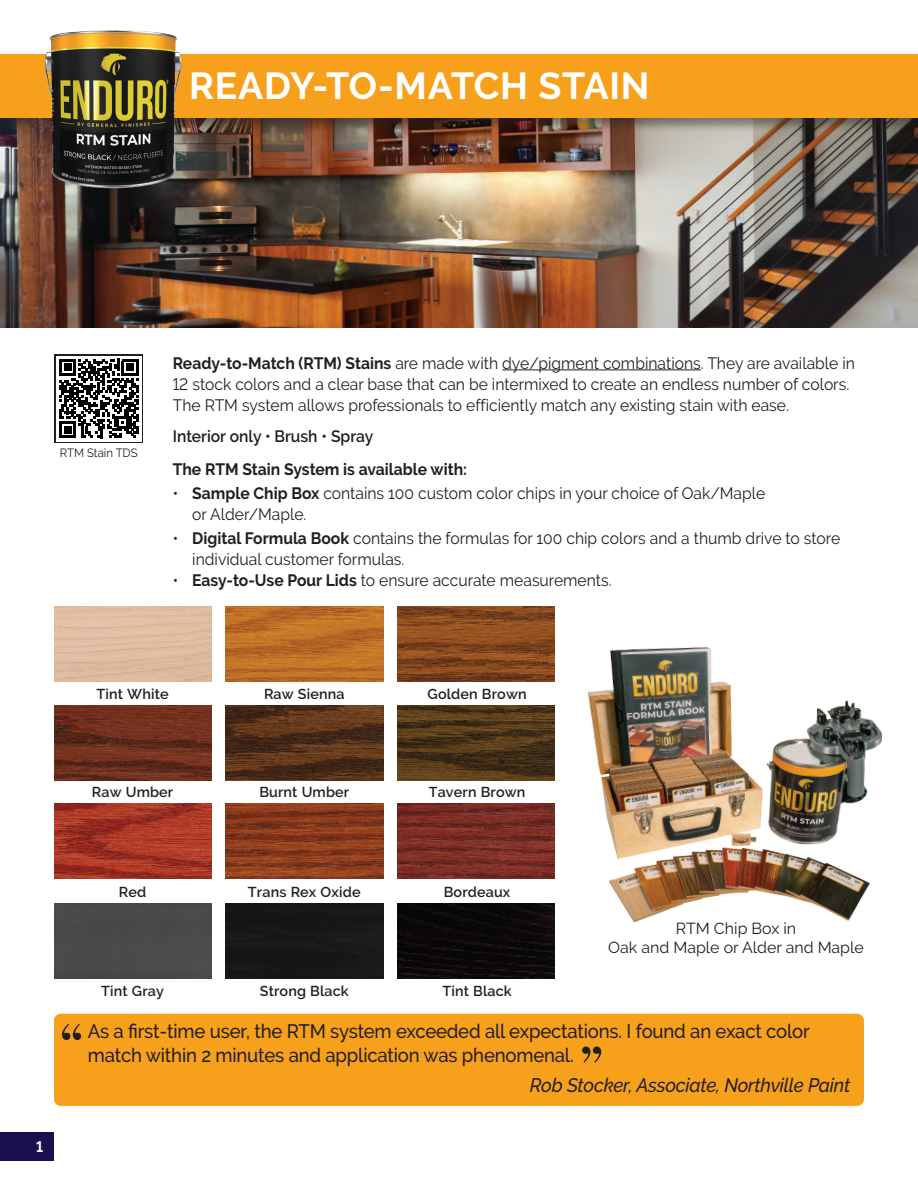
<style>
.page{position:relative;width:918px;height:1188px;background:#fff}
.page>*{position:absolute;margin:0;border:0;box-sizing:border-box;transform-origin:0 0}
.t1{font:700 37.5px "Raleway";letter-spacing:.02em;color:#fff}
.t2{font:500 19.5px/24px "Raleway";letter-spacing:-.01em;color:#231f20;scale:.95 1}
.t3{font:italic 500 19.5px "Raleway";letter-spacing:-.01em;color:#231f20;scale:.95 1}
.t4{font:16.5px/21px "Raleway";color:#231f20;scale:.95 1}
.t5{font:700 16.5px "Raleway";color:#231f20;scale:.95 1}
.t6{font:600 16.5px "Raleway";color:#231f20;scale:.95 1}
.t7{font:15.9px/18.6px "Raleway";color:#231f20;text-align:center}
.t8{font:700 15px "Raleway";color:#fff;scale:.95 1}
.t9{font:600 14.4px "Raleway";letter-spacing:.01em;color:#231f20}
.t10{font:12px "Raleway";color:#231f20;scale:.95 1}
.s1{font-weight:700}
</style>
<div class="page">
<hr style="left:502px;top:369px;width:199px;height:1px;background:#231f20">
<img style="left:554px;top:647px;width:328px;height:276px">
<div style="left:55px;top:354px;width:88px;height:89px;background:linear-gradient(to bottom,#fff,#fff)"></div>
<div style="left:56px;top:356px;width:85px;height:85px;background:#fff"></div>
<svg style="left:59px;top:359px;width:79px;height:79px"></svg>
<div style="left:54px;top:1014px;width:810px;height:92px;background:#f6a01b;border-radius:7px"></div>
<svg style="left:62px;top:1024px;width:19px;height:16px"></svg>
<svg style="left:582px;top:1047px;width:19px;height:16px"></svg>
<img style="left:226px;top:606px;width:157px;height:75px">
<img style="left:398px;top:606px;width:157px;height:75px">
<img style="left:54px;top:804px;width:157px;height:75px">
<img style="left:226px;top:804px;width:157px;height:75px">
<img style="left:398px;top:804px;width:157px;height:75px">
<img style="left:54px;top:706px;width:157px;height:75px">
<img style="left:226px;top:706px;width:157px;height:75px">
<img style="left:398px;top:706px;width:157px;height:75px">
<div style="left:54px;top:903px;width:157px;height:75px;background:#4a4a49"></div>
<div style="left:226px;top:903px;width:157px;height:75px;background:#171715"></div>
<img style="left:398px;top:903px;width:157px;height:75px">
<img style="left:0;top:133px;width:918px;height:194px">
<div style="left:0;top:53px;width:918px;height:80px;background:#231f20;opacity:.47"></div>
<div style="left:0;top:54px;width:918px;height:64px;background:#f6a01b"></div>
<img style="left:45px;top:30px;width:139px;height:158px">
<div style="left:0;top:1133px;width:54px;height:28px;background:#19114e"></div>
<p class="t1" style="left:189px;top:65px;width:462px">READY-TO-MATCH STAIN</p>
<p class="t10" style="left:60px;top:446px;width:83px">RTM Stain TDS</p>
<p class="t4" style="left:173px;top:352px;width:720px"><span class="s1">Ready-to-Match (RTM) Stains</span> are made with dye/pigment combinations. They are available in<br>12 stock colors and a clear base that can be intermixed to create an endless number of colors.</p>
<p class="t4" style="left:173px;top:394px;width:650px">The RTM system allows professionals to efficiently match any existing stain with ease.</p>
<p class="t6" style="left:173px;top:427px;width:213px">Interior only • Brush • Spray</p>
<p class="t5" style="left:173px;top:459px;width:311px">The RTM Stain System is available with:</p>
<p class="t4" style="left:192px;top:482px;width:605px;text-indent:-20px">• <span class="s1">Sample Chip Box</span> contains 100 custom color chips in your choice of Oak/Maple or Alder/Maple.</p>
<p class="t4" style="left:192px;top:527px;width:684px;text-indent:-20px">• <span class="s1">Digital Formula Book</span> contains the formulas for 100 chip colors and a thumb drive to store individual customer formulas.</p>
<p class="t4" style="left:173px;top:569px;width:464px">• <span class="s1">Easy-to-Use Pour Lids</span> to ensure accurate measurements.</p>
<p class="t8" style="left:36px;top:1139px;width:9px">1</p>
<p class="t9" style="left:96px;top:686px;width:74px">Tint White</p>
<p class="t9" style="left:264px;top:686px;width:82px">Raw Sienna</p>
<p class="t9" style="left:428px;top:686px;width:101px">Golden Brown</p>
<p class="t9" style="left:92px;top:784px;width:83px">Raw Umber</p>
<p class="t9" style="left:259px;top:784px;width:91px">Burnt Umber</p>
<p class="t9" style="left:429px;top:784px;width:98px">Tavern Brown</p>
<p class="t9" style="left:119px;top:884px;width:29px">Red</p>
<p class="t9" style="left:248px;top:884px;width:114px">Trans Rex Oxide</p>
<p class="t9" style="left:444px;top:884px;width:68px">Bordeaux</p>
<p class="t7" style="left:608px;top:919px;width:257px">RTM Chip Box in<br>Oak and Maple or Alder and Maple</p>
<p class="t9" style="left:101px;top:982px;width:64px">Tint Gray</p>
<p class="t9" style="left:260px;top:982px;width:90px">Strong Black</p>
<p class="t9" style="left:442px;top:982px;width:71px">Tint Black</p>
<p class="t2" style="left:88px;top:1019px;width:761px">As a first-time user, the RTM system exceeded all expectations. I found an exact color match within 2 minutes and application was phenomenal.</p>
<p class="t3" style="left:530px;top:1074px;width:339px">Rob Stocker, Associate, Northville Paint</p>
</div>
